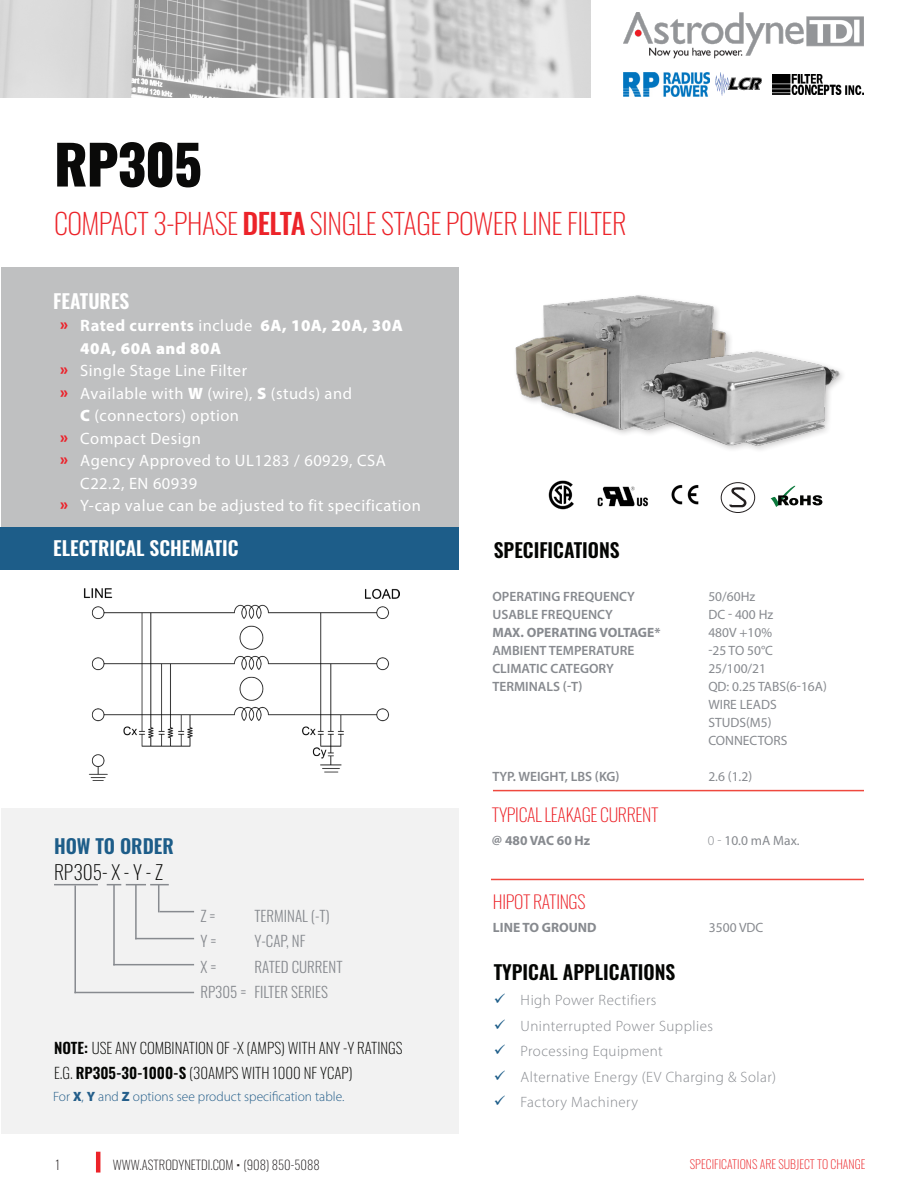
<style>
.page{position:relative;width:918px;height:1188px;background:#fff}
.page>*{position:absolute;margin:0;border:0;box-sizing:border-box;transform-origin:0 0}
.Page_Header_-_Blue{font:800 54px "Oswald";letter-spacing:-.02em;color:#0a0a09}
.Page_Header_-_Blue-2{font:200 28.5px "Oswald";letter-spacing:-.02em;color:#ec2329}
.Page_Section_Title{font:600 19.5px "Oswald";color:#040503}
.Page_Section_Title-2{font:600 19.5px "Oswald";color:#fff}
.Page_Section_Title-3{font:200 19.5px "Oswald";color:#040503}
.Page_Section_Title-4{font:600 19.5px "Oswald";color:#1d5d89}
.Page_Header_-_Blue-3{font:200 18px "Oswald";letter-spacing:-.02em;color:#ec2329}
.t1{font:16.5px/22.5px "Myriad Variable Concept";letter-spacing:.19em;color:#fff}
.t2{font:16.5px/22.5px "Myriad Variable Concept";letter-spacing:.245em;color:#fff}
.t3{font:16.5px "Myriad Variable Concept";letter-spacing:.215em;color:#fff}
.Page_Section_Title-5{font:200 15px "Oswald";color:#040503}
.Page_Section_Title-6{font:15px "Myriad Variable Concept";letter-spacing:.185em;color:#878a8f}
.Page_Section_Title-7{font:300 15px "Oswald";color:#878a8f}
.Page_Section_Title-8{font:15px "Myriad Variable Concept";letter-spacing:.16em;color:#878a8f}
.t4{font:13.5px "Myriad Variable Concept";letter-spacing:.195em;color:#878a8f}
.Page_Section_Title-9{font:13.5px "Myriad Variable Concept";letter-spacing:.155em;color:#245e8a}
.t5{font:13.5px "Myriad Variable Concept";letter-spacing:.22em;color:#878a8f}
.t6{font:13.5px "Myriad Variable Concept";letter-spacing:.155em;color:#878a8f}
.t7{font:13.5px "Myriad Variable Concept";letter-spacing:.25em;color:#878a8f}
.t8{font:13.5px "Myriad Variable Concept";letter-spacing:.225em;color:#878a8f}
.t9{font:13.5px "Myriad Variable Concept";letter-spacing:.165em;color:#878a8f}
.Top_Right_Address{font:200 12.75px "Oswald";color:#231f20}
.Page_Number_-_Align{font:200 12.75px "Oswald";color:#231f20}
.t10{font:200 12px "Oswald";color:#ec272b}
.s1{font-weight:500}
.s2{color:#ec212a}
.s3{font-weight:600}
.s4{font-weight:800}
.s5{color:#1d5d89}
</style>
<div class="page">
<div style="left:0;top:527px;width:459px;height:42px;background:#1d5d89"></div>
<div style="left:2px;top:267px;width:457px;height:260px;background:#bfc0c1"></div>
<hr style="left:96px;top:1152px;width:4px;height:21px;background:#ec2329">
<img style="left:0;top:0;width:591px;height:97px">
<svg style="left:729px;top:487px;width:18px;height:20px"></svg>
<div style="left:721px;top:482px;width:34px;height:31px;border:1px solid #231f20;border-radius:50%"></div>
<img style="left:623px;top:13px;width:241px;height:46px">
<img style="left:715px;top:73px;width:47px;height:22px">
<img style="left:671px;top:485px;width:28px;height:20px">
<img style="left:548px;top:480px;width:26px;height:30px">
<svg style="left:771px;top:485px;width:51px;height:22px"></svg>
<hr style="left:493px;top:790px;width:371px;height:1px;background:#ef483e">
<hr style="left:491px;top:879px;width:373px;height:1px;background:#ef483e">
<img style="left:515px;top:299px;width:84px;height:127px">
<img style="left:599px;top:295px;width:244px;height:155px">
<div style="left:2px;top:808px;width:457px;height:326px;background:#f2f2f2"></div>
<hr style="left:54px;top:884px;width:44px;height:1px;background:#878a8f">
<hr style="left:74px;top:885px;width:2px;height:108px;background:#878a8f">
<hr style="left:113px;top:885px;width:2px;height:80px;background:#878a8f">
<hr style="left:135px;top:885px;width:2px;height:54px;background:#878a8f">
<svg style="left:107px;top:884px;width:62px;height:28px"></svg>
<hr style="left:74px;top:992px;width:120px;height:1px;background:#878a8f">
<hr style="left:113px;top:964px;width:81px;height:1px;background:#878a8f">
<hr style="left:135px;top:938px;width:59px;height:1px;background:#878a8f">
<hr style="left:159px;top:911px;width:35px;height:1px;background:#878a8f">
<img style="left:773px;top:74px;width:91px;height:21px">
<img style="left:597px;top:486px;width:51px;height:21px">
<img style="left:623px;top:73px;width:86px;height:23px">
<img style="left:84px;top:588px;width:316px;height:191px">
<p class="Page_Header_-_Blue" style="left:54px;top:136px;width:150px">RP305</p>
<p class="Page_Header_-_Blue-2" style="left:54px;top:198px;width:574px">COMPACT 3-PHASE <span class="s1">DELTA</span> SINGLE STAGE POWER LINE FILTER</p>
<p class="Page_Section_Title-2" style="left:53px;top:291px;width:78px">FEATURES</p>
<p class="t2" style="left:80px;top:314px;width:320px;text-indent:-20px"><span class="s2">Ĺ</span> Rated currents include 6A, 10A, 20A, 30A<br>40A, 60A and 80A</p>
<p class="t1" style="left:60px;top:359px;width:187px"><span class="s2">Ĺ</span> Single Stage Line Filter</p>
<p class="t1" style="left:80px;top:382px;width:270px;text-indent:-20px"><span class="s2">Ĺ</span> Available with W (wire), S (studs) and<br>C (connectors) option</p>
<p class="t3" style="left:60px;top:429px;width:139px"><span class="s2">Ĺ</span> Compact Design</p>
<p class="t1" style="left:80px;top:449px;width:304px;text-indent:-20px"><span class="s2">Ĺ</span> Agency Approved to UL1283 / 60929, CSA<br>C22.2, EN 60939</p>
<p class="t1" style="left:60px;top:494px;width:359px"><span class="s2">Ĺ</span> Y-cap value can be adjusted to fit specification</p>
<p class="Page_Section_Title-2" style="left:53px;top:538px;width:187px">ELECTRICAL SCHEMATIC</p>
<p class="Page_Section_Title" style="left:494px;top:539px;width:128px">SPECIFICATIONS</p>
<p class="t4" style="left:492px;top:589px;width:142px">OPERATING FREQUENCY</p>
<p class="t4" style="left:708px;top:589px;width:47px">50/60Hz</p>
<p class="t4" style="left:492px;top:607px;width:120px">USABLE FREQUENCY</p>
<p class="t4" style="left:708px;top:607px;width:65px">DC - 400 Hz</p>
<p class="t5" style="left:492px;top:625px;width:168px">MAX.OPERATING VOLTAGE*</p>
<p class="t4" style="left:708px;top:625px;width:63px">480V +10%</p>
<p class="t4" style="left:492px;top:643px;width:141px">AMBIENT TEMPERATURE</p>
<p class="t4" style="left:708px;top:643px;width:63px">-25 TO 50°C</p>
<p class="t4" style="left:492px;top:661px;width:120px">CLIMATIC CATEGORY</p>
<p class="t4" style="left:708px;top:661px;width:57px">25/100/21</p>
<p class="t4" style="left:492px;top:679px;width:91px">TERMINALS (-T)</p>
<p class="t6" style="left:708px;top:679px;width:120px">Q D: 0.25 TABS(6-16A)</p>
<p class="t9" style="left:708px;top:697px;width:68px">WIRE LEADS</p>
<p class="t4" style="left:708px;top:715px;width:64px">STUDS(M5)</p>
<p class="t8" style="left:708px;top:733px;width:78px">CONNECTORS</p>
<p class="t4" style="left:492px;top:769px;width:128px">TYP. WEIGHT, LBS (KG)</p>
<p class="t4" style="left:708px;top:769px;width:45px">2.6 (1.2)</p>
<p class="Page_Section_Title-4" style="left:54px;top:836px;width:121px">HOW TO ORDER</p>
<p class="Page_Section_Title-3" style="left:54px;top:855px;width:110px">RP305- X - Y - Z</p>
<p class="Page_Section_Title-7" style="left:200px;top:902px;width:17px">Z =</p>
<p class="Page_Section_Title-7" style="left:254px;top:902px;width:77px">TERMINAL (-T)</p>
<p class="Page_Section_Title-7" style="left:200px;top:928px;width:18px">Y =</p>
<p class="Page_Section_Title-7" style="left:254px;top:928px;width:53px">Y-CAP, NF</p>
<p class="Page_Section_Title-7" style="left:200px;top:953px;width:18px">X =</p>
<p class="Page_Section_Title-7" style="left:254px;top:953px;width:90px">RATED CURRENT</p>
<p class="Page_Section_Title-7" style="left:200px;top:979px;width:129px">RP305 = FILTER SERIES</p>
<p class="Page_Section_Title-5" style="left:54px;top:1035px;width:350px"><span class="s3">NOTE:</span> USE ANY COMBINATION OF -X (AMPS) WITH ANY -Y RATINGS</p>
<p class="Page_Section_Title-5" style="left:54px;top:1060px;width:300px">E.G. <span class="s3">RP305-30-1000-S</span> (30AMPS WITH 1000 NF YCAP)</p>
<p class="Page_Section_Title-9" style="left:53px;top:1089px;width:293px">For X,Y and Z options see product specification table.</p>
<p class="Page_Number_-_Align" style="left:56px;top:1153px;width:6px">1</p>
<p class="Top_Right_Address" style="left:113px;top:1153px;width:208px">WWW.ASTRODYNETDI.COM <span class="s4">·</span> (908) 850-5088</p>
<p class="Page_Header_-_Blue-3" style="left:492px;top:799px;width:168px">TYPICAL LEAKAGE CURRENT</p>
<p class="t4" style="left:492px;top:832px;width:97px">@ 480 VAC 60 Hz</p>
<p class="t4" style="left:708px;top:832px;width:93px">0 -10.0 mA Max.</p>
<p class="Page_Header_-_Blue-3" style="left:493px;top:886px;width:94px">HIPOT RATINGS</p>
<p class="t7" style="left:493px;top:919px;width:101px">LINE TO GROUND</p>
<p class="t4" style="left:709px;top:919px;width:53px">3500 VDC</p>
<p class="Page_Section_Title" style="left:494px;top:962px;width:183px">TYPICAL APPLICATIONS</p>
<p class="Page_Section_Title-6" style="left:494px;top:992px;width:163px"><span class="s5">✓</span> High Power Rectifiers</p>
<p class="Page_Section_Title-6" style="left:494px;top:1017px;width:219px"><span class="s5">✓</span> Uninterrupted Power Supplies</p>
<p class="Page_Section_Title-6" style="left:494px;top:1043px;width:169px"><span class="s5">✓</span> Processing Equipment</p>
<p class="Page_Section_Title-8" style="left:494px;top:1068px;width:284px"><span class="s5">✓</span> Alternative Energy (EV Charging &amp; Solar)</p>
<p class="Page_Section_Title-6" style="left:494px;top:1094px;width:144px"><span class="s5">✓</span> Factory Machinery</p>
<p class="t10" style="left:690px;top:1154px;width:177px">SPECIFICATIONS ARE SUBJECT TO CHANGE</p>
</div>
